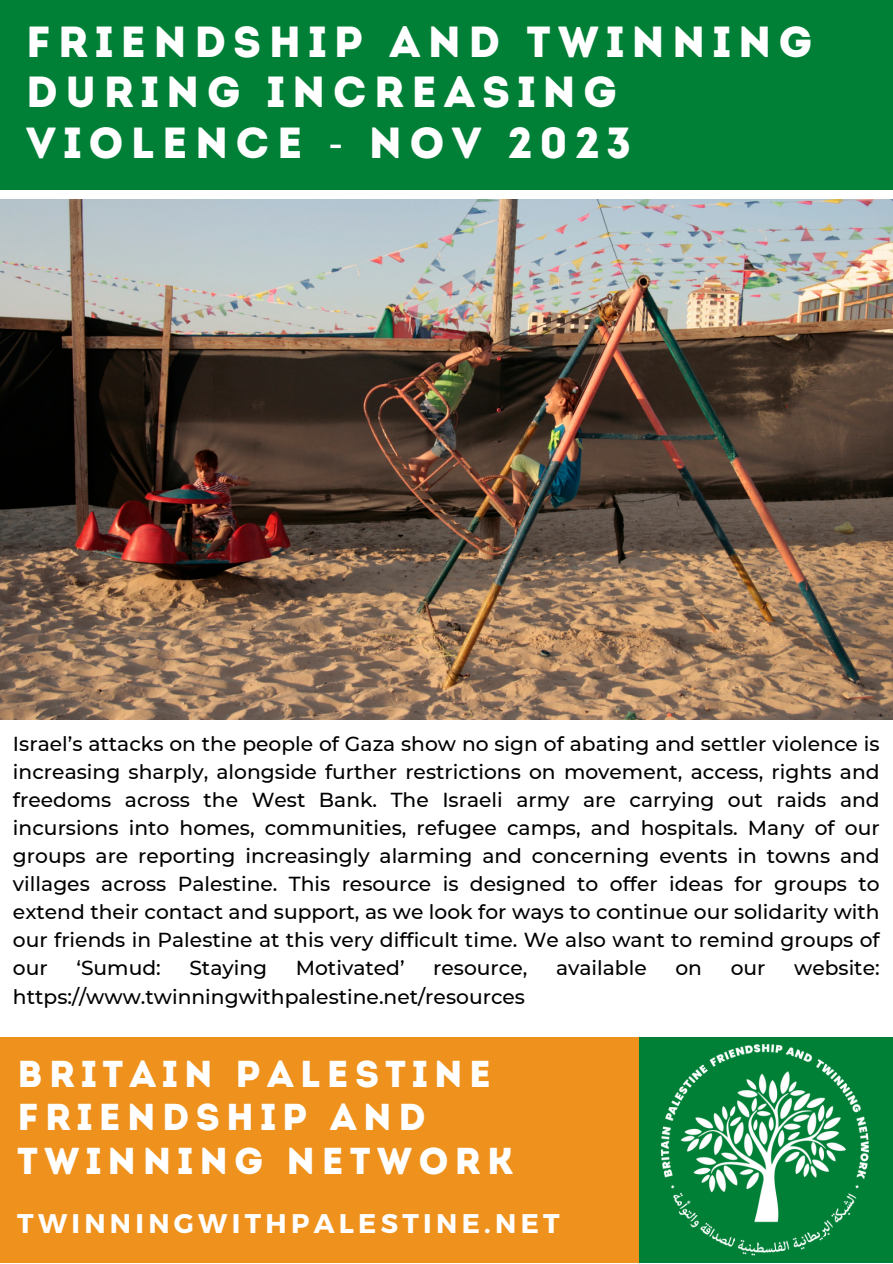
<style>
.page{position:relative;width:893px;height:1264px;background:#fff}
.page>*{position:absolute;margin:0;border:0;box-sizing:border-box;transform-origin:0 0}
.t1{font:43.5px/50.6px "Intro";letter-spacing:.16em;color:#fff}
.t2{font:37.35px/43.5px "Intro";letter-spacing:.16em;color:#fff}
.t3{font:700 27px "Montserrat";letter-spacing:.16em;color:#fff}
.t4{font:500 20.25px/28px "Montserrat";color:#000;text-align:justify}
.s1{font-family:"Noto Sans"}
</style>
<div class="page">
<img style="left:0;top:200px;width:892px;height:519px">
<div style="left:0;top:0;width:892px;height:190px;background:#008037"></div>
<div style="left:0;top:1037px;width:638px;height:225px;background:#ee911d"></div>
<img style="left:638px;top:1037px;width:254px;height:225px">
<p class="t1" style="left:26px;top:20px;width:788px">FRIENDSHIP AND TWINNING<br>DURING INCREASING<br>VIOLENCE <span class="s1">-</span> NOV 2023</p>
<p class="t4" style="left:13px;top:729px;width:868px">Israel’s attacks on the people of Gaza show no sign of abating and settler violence is increasing sharply, alongside further restrictions on movement, access, rights and freedoms across the West Bank. The Israeli army are carrying out raids and incursions into homes, communities, refugee camps, and hospitals. Many of our groups are reporting increasingly alarming and concerning events in towns and villages across Palestine. This resource is designed to offer ideas for groups to extend their contact and support, as we look for ways to continue our solidarity with our friends in Palestine at this very difficult time. We also want to remind groups of our</p>
<p class="t4" style="left:76px;top:954px;width:86px">‘Sumud:</p>
<p class="t4" style="left:189px;top:954px;width:79px">Staying</p>
<p class="t4" style="left:296px;top:954px;width:110px">Motivated’</p>
<p class="t4" style="left:433px;top:954px;width:96px">resource,</p>
<p class="t4" style="left:556px;top:954px;width:92px">available</p>
<p class="t4" style="left:675px;top:954px;width:28px">on</p>
<p class="t4" style="left:730px;top:954px;width:36px">our</p>
<p class="t4" style="left:794px;top:954px;width:87px">website:</p>
<p class="t4" style="left:13px;top:982px;width:513px">https://www.twinningwithpalestine.net/resources</p>
<p class="t2" style="left:17px;top:1055px;width:497px">BRITAIN PALESTINE<br>FRIENDSHIP AND<br>TWINNING NETWORK</p>
<p class="t3" style="left:17px;top:1205px;width:544px">TWINNINGWITHPALESTINE.NET</p>
</div>
